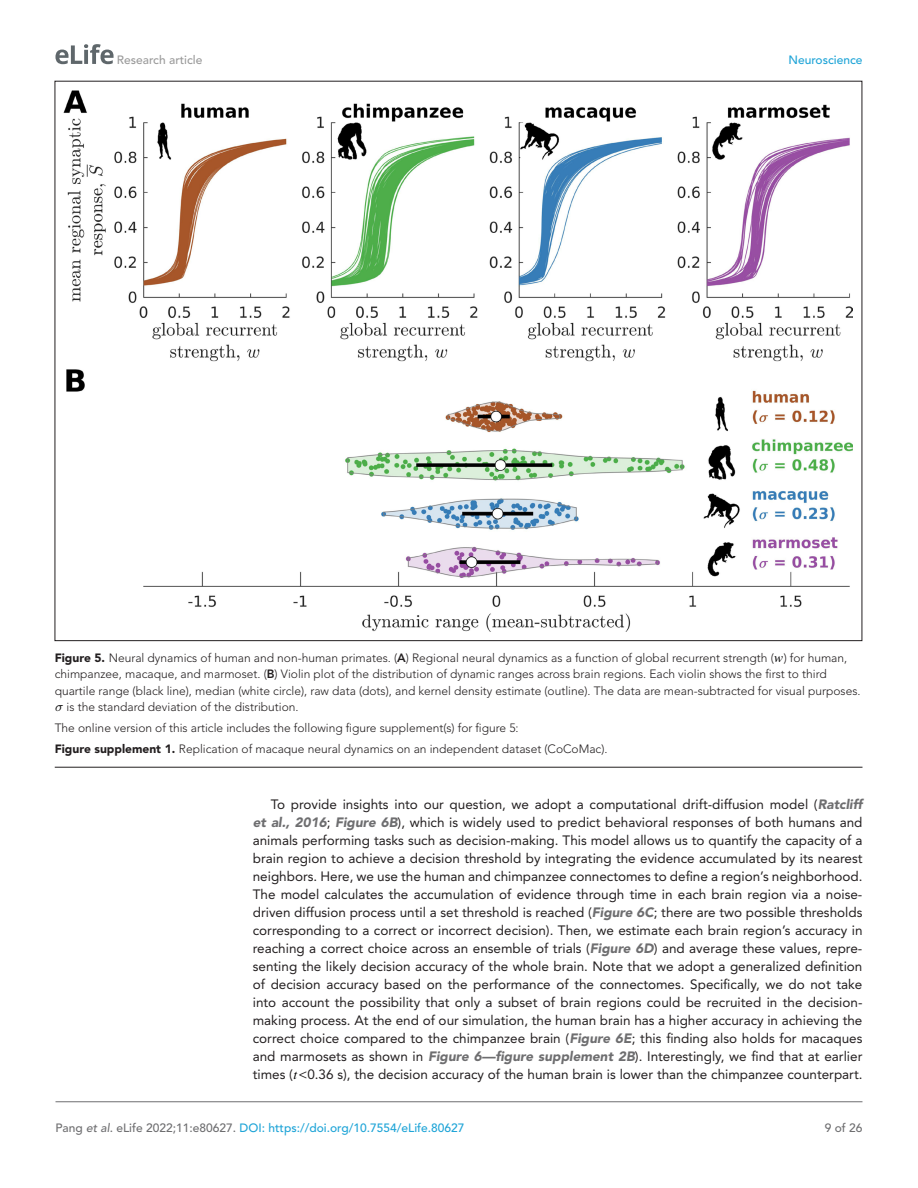
<style>
.page{position:relative;width:918px;height:1188px;background:#fff}
.page>*{position:absolute;margin:0;border:0;box-sizing:border-box;transform-origin:0 0}
.t1{font:13.5px/18px "Avenir LT Std";color:#231f20;text-align:justify}
.t2{font:300 12px/16.5px "Avenir LT Std";color:#231f20}
.t3{font:500 12px "Avenir LT Std";color:#1ea4d7}
.t4{font:500 12px "Avenir LT Std";color:#9a9a9a}
.t5{font:500 12px "Avenir LT Std";color:#6e6e70}
.s1{font-weight:900}
.s2{font-weight:800}
.s3{font-family:"STIX General";font-weight:400;font-style:italic;font-size:13.5px;color:#000}
.s4{font-family:"CMMI9";font-weight:400;font-size:13.5px;color:#000}
.s5{font-weight:900;font-style:italic;color:#6e6e70}
.s6{font-family:"STIX General";font-style:italic;color:#000}
.s7{color:#6e6e70}
.s8{font-style:italic;color:#6e6e70}
</style>
<div class="page">
<svg style="left:55px;top:44px;width:59px;height:20px"></svg>
<hr style="left:56px;top:1101px;width:806px;height:1px;background:#6e6e70">
<hr style="left:55px;top:767px;width:807px;height:1px;background:#231f20">
<img style="left:64px;top:90px;width:789px;height:542px">
<p class="t4" style="left:117px;top:53px;width:87px">Research article</p>
<p class="t3" style="left:788px;top:53px;width:76px">Neuroscience</p>
<p class="t2" style="left:55px;top:649px;width:807px"><span class="s1">Figure 5.</span> Neural dynamics of human and non-human primates. (<span class="s2">A</span>) Regional neural dynamics as a function of global recurrent strength (<span class="s3">w</span>) for human, chimpanzee, macaque, and marmoset. (<span class="s2">B</span>) Violin plot of the distribution of dynamic ranges across brain regions. Each violin shows the first to third quartile range (black line), median (white circle), raw data (dots), and kernel density estimate (outline). The data are mean-subtracted for visual purposes. <span class="s4">σ</span> is the standard deviation of the distribution.</p>
<p class="t2" style="left:55px;top:718px;width:554px;line-height:21px">The online version of this article includes the following figure supplement(s) for figure 5:<br><span class="s1">Figure supplement 1.</span> Replication of macaque neural dynamics on an independent dataset (CoCoMac).</p>
<p class="t1" style="left:253px;top:796px;width:611px;text-indent:18px">To provide insights into our question, we adopt a computational drift-diffusion model (<span class="s5">Ratcliff et al., 2016</span>; <span class="s5">Figure 6B</span>), which is widely used to predict behavioral responses of both humans and animals performing tasks such as decision-making. This model allows us to quantify the capacity of a brain region to achieve a decision threshold by integrating the evidence accumulated by its nearest neighbors. Here, we use the human and chimpanzee connectomes to define a region’s neighborhood.<br>The model calculates the accumulation of evidence through time in each brain region via a noise&shy;driven diffusion process until a set threshold is reached (<span class="s5">Figure 6C</span>; there are two possible thresholds corresponding to a correct or incorrect decision). Then, we estimate each brain region’s accuracy in reaching a correct choice across an ensemble of trials (<span class="s5">Figure 6D</span>) and average these values, repre&shy;senting the likely decision accuracy of the whole brain. Note that we adopt a generalized definition of decision accuracy based on the performance of the connectomes. Specifically, we do not take into account the possibility that only a subset of brain regions could be recruited in the decision&shy;making process. At the end of our simulation, the human brain has a higher accuracy in achieving the correct choice compared to the chimpanzee brain (<span class="s5">Figure 6E</span>; this finding also holds for macaques and marmosets as shown in <span class="s5">Figure 6—figure supplement 2B</span>). Interestingly, we find that at earlier times (<span class="s6">t</span>&lt;0.36 s), the decision accuracy of the human brain is lower than the chimpanzee counterpart.</p>
<p class="t3" style="left:56px;top:1121px;width:411px"><span class="s7">Pang</span> <span class="s8">et al</span><span class="s7">. eLife 2022;11:e80627.</span> DOI: https://doi.org/10.7554/eLife.80627</p>
<p class="t5" style="left:825px;top:1121px;width:39px">9 of 26</p>
</div>
